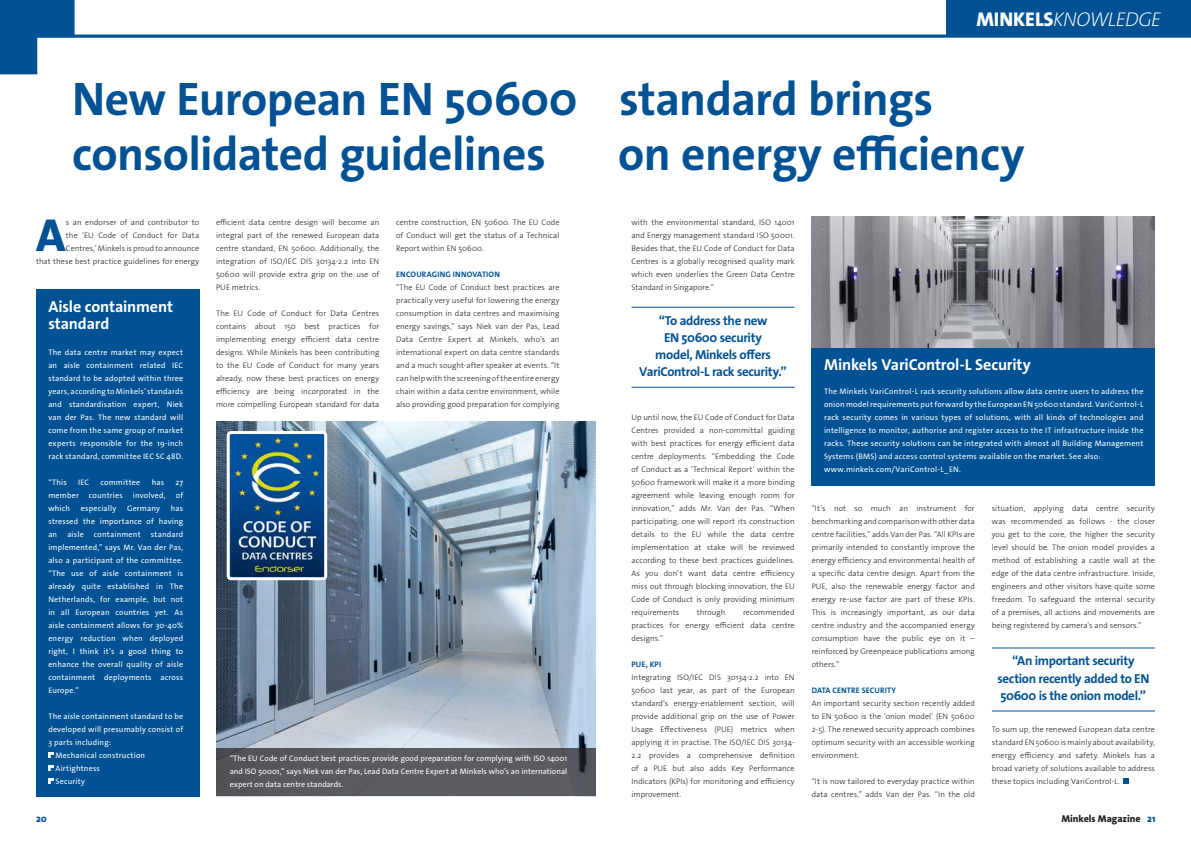
<style>
.page{position:relative;width:1191px;height:842px;background:#fff}
.page>*{position:absolute;margin:0;border:0;box-sizing:border-box;transform-origin:0 0}
.t1{font:700 47.4px/55px "The Sans Os F";letter-spacing:-.015em;color:#005294}
.t2{font:800 46.5px "The Sans Os F";color:#005294}
.t3{font:italic 200 20px "The Sans Os F";letter-spacing:-.025em;color:#fff}
.t4{font:700 16px/17px "The Sans Os F";letter-spacing:-.01em;color:#fff}
.t5{font:700 13px/17px "The Sans Os F";letter-spacing:-.025em;color:#005294;text-align:center}
.t6{font:800 10px "The Sans Os F";color:#231f20}
.t7{font:800 10px "The Sans Os F";color:#005294}
.t8{font:300 8px/13px "The Sans Os F";letter-spacing:.01em;color:#231f20;text-align:justify}
.t9{font:8px/13px "The Sans Os F";letter-spacing:.025em;color:#fff;text-align:justify}
.t10{font:700 8px "The Sans Os F";letter-spacing:.015em;color:#005294}
.s1{font-weight:800;font-style:normal}
.s2{color:#005294}
</style>
<div class="page">
<svg style="left:0;top:0;width:1191px;height:74px"></svg>
<div style="left:946px;top:0;width:245px;height:36px;background:#005294"></div>
<div style="left:36px;top:290px;width:163px;height:507px;background:#005294"></div>
<svg style="left:48px;top:752px;width:5px;height:6px"></svg>
<svg style="left:48px;top:765px;width:5px;height:6px"></svg>
<svg style="left:48px;top:778px;width:5px;height:6px"></svg>
<div style="left:811px;top:347px;width:344px;height:139px;background:#005294"></div>
<hr style="left:631px;top:307px;width:163px;height:1px;background:#005294">
<hr style="left:631px;top:387px;width:163px;height:1px;background:#005294">
<svg style="left:1123px;top:778px;width:6px;height:6px"></svg>
<hr style="left:991px;top:647px;width:164px;height:1px;background:#005294">
<hr style="left:991px;top:710px;width:164px;height:1px;background:#005294">
<img style="left:811px;top:216px;width:344px;height:131px">
<img style="left:216px;top:422px;width:379px;height:327px">
<div style="left:216px;top:749px;width:379px;height:47px;background:#5a5b5f"></div>
<img style="left:231px;top:435px;width:92px;height:141px">
<div style="left:227px;top:431px;width:100px;height:149px;border:3px solid #fff;border-radius:3px"></div>
<h3 class="t3" style="left:976px;top:6px;width:186px"><span class="s1">MINKELS</span>KNOWLEDGE</h3>
<h1 class="t1" style="left:72px;top:71px;width:862px">New European EN 50600 standard brings consolidated guidelines</h1>
<h1 class="t1" style="left:618px;top:126px;width:408px">on energy efficiency</h1>
<p class="t8" style="left:36px;top:215px;width:165px;text-align:right">s an endorser of and contributor to<br>the ‘EU Code of Conduct for Data Centres,’ Minkels is proud to announce<br>that these best practice guidelines for energy</p>
<h2 class="t2" style="left:36px;top:205px;width:31px">A</h2>
<h3 class="t4" style="left:48px;top:298px;width:126px">Aisle containment standard</h3>
<p class="t9" style="left:48px;top:345px;width:136px">The data centre market may expect an aisle containment related IEC standard to be adopted within three years, according to Minkels’ standards and standardisation expert, Niek van der Pas. The new standard will come from the same group of market experts responsible for the 19-inch rack standard, committee IEC SC 48D.</p>
<p class="t9" style="left:48px;top:475px;width:20px">“This</p>
<p class="t9" style="left:78px;top:475px;width:13px">IEC</p>
<p class="t9" style="left:100px;top:475px;width:41px">committee</p>
<p class="t9" style="left:152px;top:475px;width:14px">has</p>
<p class="t9" style="left:175px;top:475px;width:9px">27</p>
<p class="t9" style="left:48px;top:488px;width:32px">member</p>
<p class="t9" style="left:89px;top:488px;width:35px">countries</p>
<p class="t9" style="left:133px;top:488px;width:34px">involved,</p>
<p class="t9" style="left:176px;top:488px;width:9px">of</p>
<p class="t9" style="left:48px;top:501px;width:23px">which</p>
<p class="t9" style="left:81px;top:501px;width:37px">especially</p>
<p class="t9" style="left:127px;top:501px;width:34px">Germany</p>
<p class="t9" style="left:48px;top:501px;width:136px;text-indent:122px">has stressed the importance of having an</p>
<p class="t9" style="left:48px;top:527px;width:136px;text-indent:102px">standard implemented,” says Mr. Van der Pas, also a participant of the committee. “The use of aisle containment is already quite established in The Netherlands, for example, but not in all European countries yet. As aisle containment allows for 30-40% energy reduction when deployed right, I think it’s a good thing to enhance the overall quality of aisle containment deployments across Europe.”</p>
<p class="t9" style="left:48px;top:709px;width:136px">The aisle containment standard to be</p>
<p class="t9" style="left:48px;top:722px;width:136px">developed will presumably consist of</p>
<p class="t9" style="left:48px;top:735px;width:64px">3 parts including:</p>
<p class="t9" style="left:55px;top:748px;width:91px">Mechanical construction</p>
<p class="t9" style="left:55px;top:761px;width:46px">Airtightness</p>
<p class="t9" style="left:55px;top:774px;width:31px">Security</p>
<p class="t9" style="left:67px;top:527px;width:18px">aisle</p>
<p class="t9" style="left:94px;top:527px;width:48px">containment</p>
<p class="t8" style="left:216px;top:215px;width:165px">efficient data centre design will become an integral part of the renewed European data centre standard, EN 50600. Additionally, the integration of ISO/IEC DIS 30134-2.2 into EN 50600 will provide extra grip on the use of PUE metrics.</p>
<p class="t8" style="left:216px;top:306px;width:165px">The EU Code of Conduct for Data Centres contains about 150 best practices for implementing energy efficient data centre designs. While Minkels has been contributing to the EU Code of Conduct for many years already, now these best practices on energy efficiency are being incorporated in the more compelling European standard for data</p>
<p class="t8" style="left:396px;top:215px;width:165px">centre construction, EN 50600. The EU Code of Conduct will get the status of a Technical Report within EN 50600.</p>
<p class="t10" style="left:396px;top:269px;width:105px">ENCOURAGING INNOVATION</p>
<p class="t8" style="left:396px;top:280px;width:165px">“The EU Code of Conduct best practices are practically very useful for lowering the energy consumption in data centres and maximising energy savings,” says Niek van der Pas, Lead Data Centre Expert at Minkels, who’s an international expert on data centre standards and a much sought-after speaker at events. “It can help with the screening of the entire energy chain within a data centre environment, while also providing good preparation for complying</p>
<p class="t9" style="left:230px;top:752px;width:339px">“The EU Code of Conduct best practices provide good preparation for complying with ISO 14001 and ISO 50001,” says Niek van der Pas, Lead Data Centre Expert at Minkels who’s an international expert on data centre standards.</p>
<p class="t8" style="left:631px;top:215px;width:165px">with the environmental standard, ISO 14001 and Energy management standard ISO 50001.<br>Besides that, the EU Code of Conduct for Data Centres is a globally recognised quality mark which even underlies the Green Data Centre Standard in Singapore.”</p>
<h3 class="t5" style="left:639px;top:312px;width:149px">“To address the new<br>EN 50600 security<br>model, Minkels offers<br>VariControl-L rack security.”</h3>
<p class="t8" style="left:631px;top:410px;width:165px">Up until now, the EU Code of Conduct for Data Centres provided a non-committal guiding with best practices for energy efficient data centre deployments. “Embedding the Code of Conduct as a ‘Technical Report’ within the 50600 framework will make it a more binding agreement while leaving enough room for innovation,” adds Mr. Van der Pas. “When participating, one will report its construction details to the EU while the data centre implementation at stake will be reviewed according to these best practices guidelines.<br>As you don’t want data centre efficiency miss out through blocking innovation, the EU Code of Conduct is only providing minimum requirements</p>
<p class="t8" style="left:631px;top:605px;width:165px;text-indent:112px">recommended practices for energy efficient data centre designs.”</p>
<p class="t10" style="left:631px;top:659px;width:31px">PUE, KPI</p>
<p class="t8" style="left:631px;top:670px;width:165px">Integrating ISO/IEC DIS 30134-2.2 into EN 50600 last year, as part of the European standard’s energy-enablement section, will provide additional grip on the use of Power Usage Effectiveness (PUE) metrics when applying it in practise. The ISO/IEC DIS 30134- 2.2 provides a comprehensive definition of a PUE but also adds Key Performance Indicators (KPIs) for monitoring and efficiency improvement.</p>
<p class="t8" style="left:697px;top:605px;width:30px">through</p>
<h3 class="t4" style="left:824px;top:356px;width:208px">Minkels VariControl-L Security</h3>
<p class="t9" style="left:824px;top:384px;width:321px;text-align:left">The Minkels VariControl-L rack security solutions allow data centre users to address the onion model requirements put forward by the European EN 50600 standard. VariControl-L rack security comes in various types of solutions, with all kinds of technologies and intelligence to monitor, authorise and register access to the IT infrastructure inside the racks. These security solutions can be integrated with almost all Building Management Systems (BMS) and access control systems available on the market. See also: www.minkels.com/VariControl-L_EN.</p>
<p class="t8" style="left:811px;top:501px;width:165px">“It’s not so much an instrument for benchmarking and comparison with other data centre facilities,” adds Van der Pas. “All KPIs are primarily intended to constantly improve the energy efficiency and environmental health of a specific data centre design. Apart from the PUE, also the renewable energy factor and energy re-use factor are part of these KPIs.<br>This is increasingly important, as our data centre industry and the accompanied energy consumption have the public eye on it – reinforced by Greenpeace publications among others.”</p>
<p class="t10" style="left:811px;top:685px;width:86px">DATA CENTRE SECURITY</p>
<p class="t8" style="left:811px;top:696px;width:165px">An important security section recently added to EN 50600 is the ‘onion model’ (EN 50600<br>2-5). The renewed security approach combines optimum security with an accessible working environment.</p>
<p class="t8" style="left:811px;top:774px;width:165px">“It is now tailored to everyday practice within data centres,” adds Van der Pas. “In the old</p>
<p class="t8" style="left:991px;top:501px;width:165px">situation, applying data centre security was recommended as follows - the closer you get to the core, the higher the security level should be. The onion model provides a method of establishing a castle wall at the edge of the data centre infrastructure. Inside, engineers and other visitors have quite some freedom. To safeguard the internal security of a premises, all actions and movements are being registered by camera’s and sensors.”</p>
<h3 class="t5" style="left:997px;top:653px;width:154px">“An important security section recently added to EN<br>50600 is the onion model.”</h3>
<p class="t8" style="left:991px;top:722px;width:165px">To sum up, the renewed European data centre standard EN 50600 is mainly about availability, energy efficiency and safety. Minkels has a broad variety of solutions available to address these topics including VariControl-L.</p>
<p class="t7" style="left:36px;top:812px;width:12px">20</p>
<p class="t6" style="left:1061px;top:812px;width:96px">Minkels Magazine <span class="s2">21</span></p>
</div>
